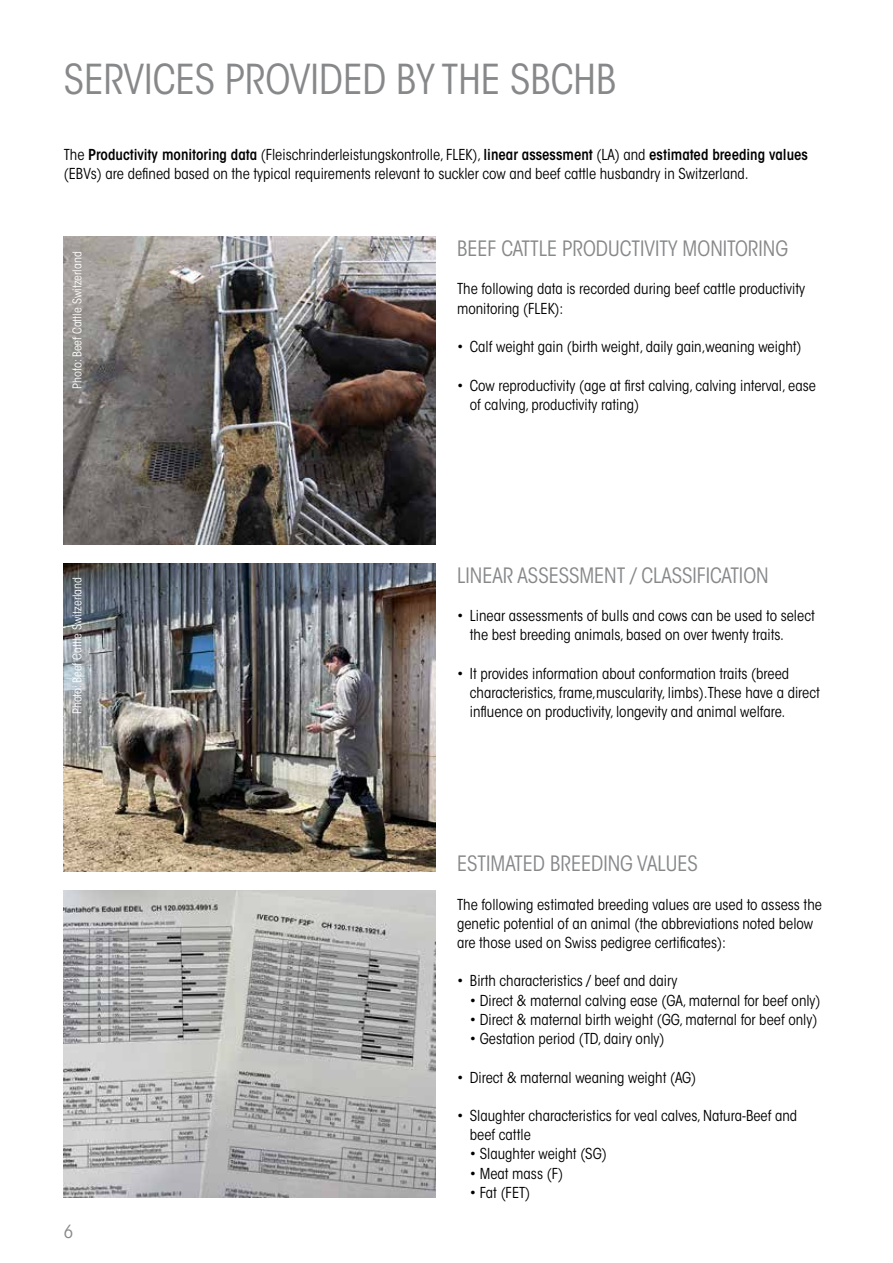
<style>
.page{position:relative;width:893px;height:1263px;background:#fff}
.page>*{position:absolute;margin:0;border:0;box-sizing:border-box;transform-origin:0 0}
.t1{font:condensed 40.95px "ITC Avant Garde Std";color:#87888a}
.t2{font:condensed 21px "ITC Avant Garde Std";color:#87888a}
.t3{font:condensed 18px "ITC Avant Garde Std";color:#87888a}
.t4{font:condensed 15px/19.2px "ITC Avant Garde Std";color:#000}
.t5{font:condensed 12px "ITC Avant Garde Std";color:#fff}
.s1{font-weight:600}
</style>
<div class="page">
<img style="left:64px;top:237px;width:372px;height:307px">
<img style="left:64px;top:563px;width:372px;height:308px">
<img style="left:64px;top:890px;width:372px;height:308px">
<h1 class="t1" style="left:64px;top:55px;width:554px">SERVICES PROVIDED BY THE SBCHB</h1>
<p class="t4" style="left:64px;top:145px;width:746px">The <span class="s1">Productivity monitoring data</span> (Fleischrinderleistungskontrolle, FLEK), <span class="s1">linear assessment</span> (LA) and <span class="s1">estimated breeding values </span>(EBVs) are defined based on the typical requirements relevant to suckler cow and beef cattle husbandry in Switzerland.</p>
<p class="t5" style="left:70px;top:389px;width:139px;rotate:-90deg">Photo: Beef Cattle Switzerland</p>
<p class="t5" style="left:70px;top:714px;width:139px;rotate:-90deg">Photo: Beef Cattle Switzerland</p>
<p class="t3" style="left:64px;top:1220px;width:11px">6</p>
<h2 class="t2" style="left:457px;top:236px;width:333px">BEEF CATTLE PRODUCTIVITY MONITORING</h2>
<p class="t4" style="left:457px;top:279px;width:349px">The following data is recorded during beef cattle productivity monitoring (FLEK):</p>
<p class="t4" style="left:457px;top:337px;width:346px">• Calf weight gain (birth weight, daily gain,weaning weight)</p>
<p class="t4" style="left:470px;top:376px;width:348px;text-indent:-13px">• Cow reproductivity (age at first calving, calving interval, ease of calving, productivity rating)</p>
<h2 class="t2" style="left:457px;top:562px;width:313px">LINEAR ASSESSMENT / CLASSIFICATION</h2>
<p class="t4" style="left:470px;top:606px;width:346px;text-indent:-13px">• Linear assessments of bulls and cows can be used to select the best breeding animals, based on over twenty traits.</p>
<p class="t4" style="left:470px;top:664px;width:351px;text-indent:-13px">• It provides information about conformation traits (breed characteristics, frame,muscularity, limbs).These have a direct influence on productivity, longevity and animal welfare.</p>
<h2 class="t2" style="left:457px;top:851px;width:242px">ESTIMATED BREEDING VALUES</h2>
<p class="t4" style="left:457px;top:894px;width:366px">The following estimated breeding values are used to assess the genetic potential of an animal (the abbreviations noted below are those used on Swiss pedigree certificates):</p>
<p class="t4" style="left:457px;top:971px;width:222px">• Birth characteristics / beef and dairy</p>
<p class="t4" style="left:470px;top:991px;width:352px">• Direct &amp; maternal calving ease (GA, maternal for beef only)</p>
<p class="t4" style="left:470px;top:1010px;width:349px">• Direct &amp; maternal birth weight (GG, maternal for beef only)</p>
<p class="t4" style="left:470px;top:1029px;width:196px">• Gestation period (TD, dairy only)</p>
<p class="t4" style="left:457px;top:1067px;width:241px">• Direct &amp; maternal weaning weight (AG)</p>
<p class="t4" style="left:470px;top:1106px;width:329px;text-indent:-13px">• Slaughter characteristics for veal calves, Natura-Beef and beef cattle</p>
<p class="t4" style="left:470px;top:1144px;width:139px">• Slaughter weight (SG)</p>
<p class="t4" style="left:470px;top:1164px;width:95px">• Meat mass (F)</p>
<p class="t4" style="left:470px;top:1183px;width:62px">• Fat (FET)</p>
</div>
